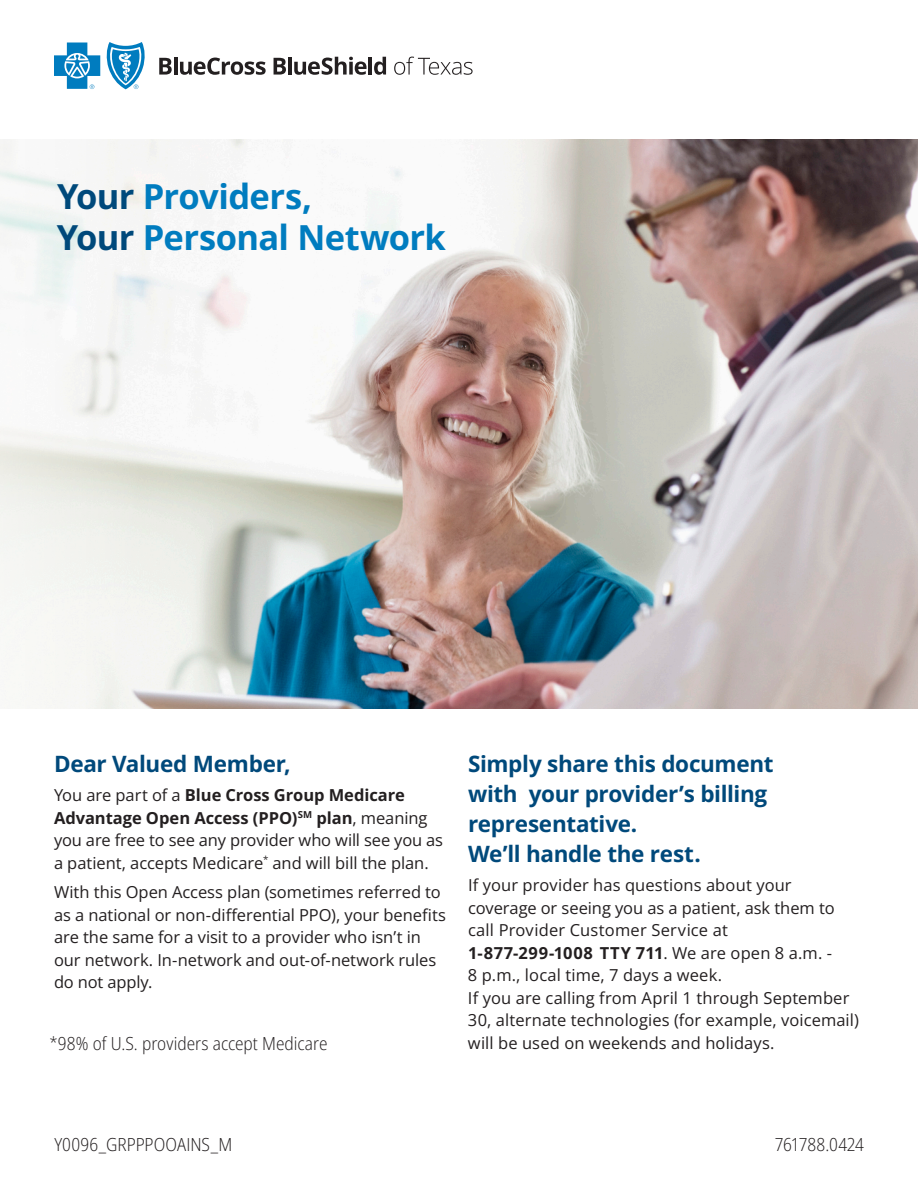
<style>
.page{position:relative;width:918px;height:1188px;background:#fff}
.page>*{position:absolute;margin:0;border:0;box-sizing:border-box;transform-origin:0 0}
.t1{font:700 34.5px/41.4px "Open Sans";letter-spacing:-.015em;color:#007cbf}
.t2{font:700 22.5px/30px "Open Sans";letter-spacing:-.015em;color:#00497b}
.t3{font:300 semi-condensed 18px "Open Sans";color:#231f20}
.t4{font:300 semi-condensed 18px "Open Sans";letter-spacing:-.02em;color:#231f20}
.t5{font:16.5px/22.5px "Open Sans";color:#231f20}
.s1{color:#00497b}
.s2{font-weight:700}
</style>
<div class="page">
<img style="left:0;top:140px;width:918px;height:569px">
<svg style="left:159px;top:58px;width:13px;height:17px"></svg>
<hr style="left:174px;top:57px;width:3px;height:18px;background:#231f20">
<svg style="left:180px;top:58px;width:86px;height:17px"></svg>
<svg style="left:274px;top:58px;width:12px;height:17px"></svg>
<hr style="left:288px;top:57px;width:4px;height:18px;background:#231f20">
<svg style="left:294px;top:57px;width:73px;height:18px"></svg>
<hr style="left:369px;top:57px;width:3px;height:18px;background:#231f20">
<svg style="left:374px;top:57px;width:12px;height:18px"></svg>
<svg style="left:394px;top:57px;width:79px;height:18px"></svg>
<svg style="left:54px;top:43px;width:46px;height:46px"></svg>
<svg style="left:106px;top:42px;width:39px;height:47px"></svg>
<h1 class="t1" style="left:57px;top:175px;width:391px"><span class="s1">Your</span> Providers,<br><span class="s1">Your</span> Personal Network</h1>
<h2 class="t2" style="left:54px;top:748px;width:238px">Dear Valued Member,</h2>
<p class="t5" style="left:54px;top:784px;width:391px">You are part of a <span class="s2">Blue Cross Group Medicare Advantage Open Access (PPO)</span><sup>SM</sup> <span class="s2">plan</span>, meaning you are free to see any provider who will see you as a patient, accepts Medicare<sup>*</sup> and will bill the plan.</p>
<p class="t5" style="left:54px;top:880px;width:394px">With this Open Access plan (sometimes referred to as a national or non-differential PPO), your benefits are the same for a visit to a provider who isn’t in our network. In-network and out-of-network rules do not apply.</p>
<h2 class="t2" style="left:468px;top:748px;width:307px">Simply share this document with your provider’s billing representative.</h2>
<p class="t2" style="left:468px;top:838px;width:234px">We’ll handle the rest.</p>
<p class="t5" style="left:468px;top:874px;width:368px">If your provider has questions about your coverage or seeing you as a patient, ask them to call Provider Customer Service at <span class="s2">1-877-299-1008 TTY 711</span>. We are open 8 a.m. - 8 p.m., local time, 7 days a week.</p>
<p class="t5" style="left:468px;top:986px;width:393px">If you are calling from April 1 through September<br>30, alternate technologies (for example, voicemail)</p>
<p class="t3" style="left:50px;top:1031px;width:279px">*98% of U.S. providers accept Medicare</p>
<p class="t5" style="left:468px;top:1031px;width:308px">will be used on weekends and holidays.</p>
<p class="t3" style="left:54px;top:1132px;width:180px">Y0096_GRPPPOOAINS_M</p>
<p class="t4" style="left:775px;top:1132px;width:91px">761788.0424</p>
</div>
